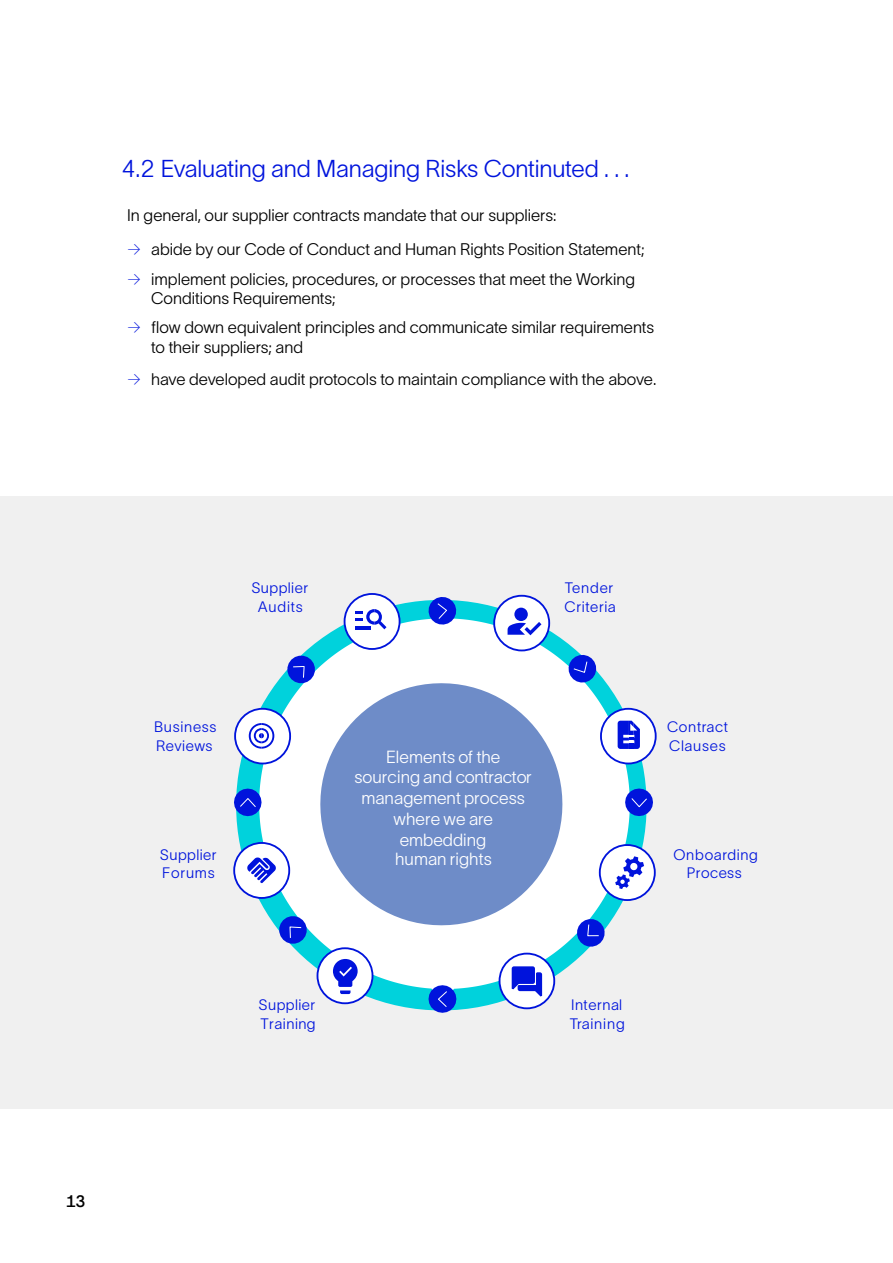
<style>
.page{position:relative;width:893px;height:1263px;background:#fff}
.page>*{position:absolute;margin:0;border:0;box-sizing:border-box;transform-origin:0 0}
.t1{font:24px "SLB Sans";letter-spacing:-.005em;color:#0014dc}
.t2{font:17.25px/20.9px "SLB Sans";color:#fff;text-align:center}
.t3{font:16.5px/19.5px "SLB Sans";color:#000}
.t4{font:700 16.5px "SLB Sans";color:#000}
.t5{font:14.85px/18.5px "SLB Sans";letter-spacing:.035em;color:#0014dc}
.s1{font-weight:300;color:#0014dc}
</style>
<div class="page">
<div style="left:0;top:496px;width:893px;height:612px;background:#f0f0f0"></div>
<div style="left:236px;top:600px;width:411px;height:410px;background:#00d2dc;border-radius:50%"></div>
<svg style="left:259px;top:618px;width:371px;height:383px;fill:#fff"></svg>
<svg style="left:569px;top:655px;width:27px;height:27px"></svg>
<svg style="left:437px;top:925px;width:11px;height:9px"></svg>
<svg style="left:562px;top:798px;width:15px;height:11px"></svg>
<svg style="left:312px;top:798px;width:8px;height:11px"></svg>
<svg style="left:320px;top:683px;width:242px;height:242px;background:#8da4d3"></svg>
<svg style="left:625px;top:788px;width:28px;height:28px"></svg>
<svg style="left:577px;top:919px;width:28px;height:27px"></svg>
<svg style="left:428px;top:985px;width:28px;height:28px"></svg>
<svg style="left:279px;top:916px;width:28px;height:28px"></svg>
<svg style="left:234px;top:788px;width:28px;height:28px"></svg>
<svg style="left:287px;top:656px;width:28px;height:27px"></svg>
<div style="left:234px;top:843px;width:55px;height:55px;background:#fff;border-radius:50%"></div>
<div style="left:233px;top:842px;width:57px;height:57px;border:2px solid #0014dc;border-radius:50%"></div>
<div style="left:600px;top:845px;width:55px;height:55px;background:#fff;border-radius:50%"></div>
<div style="left:599px;top:844px;width:57px;height:57px;border:2px solid #0014dc;border-radius:50%"></div>
<div style="left:601px;top:709px;width:55px;height:54px;background:#fff;border-radius:50%"></div>
<div style="left:600px;top:708px;width:57px;height:56px;border:2px solid #0014dc;border-radius:50%"></div>
<div style="left:317px;top:948px;width:55px;height:55px;background:#fff;border-radius:50%"></div>
<div style="left:317px;top:947px;width:56px;height:57px;border:2px solid #0014dc;border-radius:50%"></div>
<svg style="left:333px;top:959px;width:25px;height:35px"></svg>
<svg style="left:618px;top:721px;width:22px;height:28px"></svg>
<svg style="left:615px;top:856px;width:29px;height:33px"></svg>
<div style="left:499px;top:953px;width:55px;height:55px;background:#fff;border-radius:50%"></div>
<div style="left:499px;top:953px;width:56px;height:56px;border:2px solid #0014dc;border-radius:50%"></div>
<svg style="left:511px;top:966px;width:32px;height:31px"></svg>
<svg style="left:247px;top:857px;width:29px;height:27px"></svg>
<div style="left:235px;top:709px;width:55px;height:54px;background:#fff;border-radius:50%"></div>
<div style="left:234px;top:708px;width:57px;height:56px;border:2px solid #0014dc;border-radius:50%"></div>
<div style="left:345px;top:594px;width:55px;height:55px;background:#fff;border-radius:50%"></div>
<div style="left:344px;top:593px;width:56px;height:57px;border:2px solid #0014dc;border-radius:50%"></div>
<div style="left:494px;top:596px;width:55px;height:54px;background:#fff;border-radius:50%"></div>
<div style="left:493px;top:595px;width:57px;height:56px;border:2px solid #0014dc;border-radius:50%"></div>
<svg style="left:356px;top:609px;width:30px;height:20px"></svg>
<svg style="left:429px;top:597px;width:27px;height:27px"></svg>
<svg style="left:249px;top:723px;width:25px;height:26px"></svg>
<svg style="left:508px;top:608px;width:33px;height:27px"></svg>
<h1 class="t1" style="left:121px;top:152px;width:510px">4.2 Evaluating and Managing Risks Continuted . . .</h1>
<p class="t3" style="left:127px;top:204px;width:431px">In general, our supplier contracts mandate that our suppliers:</p>
<p class="t3" style="left:127px;top:239px;width:519px"><span class="s1">→</span> abide by our Code of Conduct and Human Rights Position Statement;</p>
<p class="t3" style="left:151px;top:268px;width:485px;text-indent:-24px"><span class="s1">→</span> implement policies, procedures, or processes that meet the Working<br>Conditions Requirements;</p>
<p class="t3" style="left:151px;top:317px;width:504px;text-indent:-24px"><span class="s1">→</span> flow down equivalent principles and communicate similar requirements to their suppliers; and</p>
<p class="t3" style="left:127px;top:368px;width:531px"><span class="s1">→</span> have developed audit protocols to maintain compliance with the above.</p>
<p class="t4" style="left:66px;top:1190px;width:21px">13</p>
<p class="t5" style="left:251px;top:578px;width:58px;text-align:center">Supplier<br>Audits</p>
<p class="t5" style="left:565px;top:578px;width:53px">Tender<br>Criteria</p>
<p class="t5" style="left:154px;top:717px;width:64px">Business<br>Reviews</p>
<p class="t5" style="left:160px;top:844px;width:58px">Supplier<br>Forums</p>
<p class="t2" style="left:355px;top:745px;width:179px">Elements of the sourcing and contractor management process where we are embedding</p>
<p class="t2" style="left:395px;top:847px;width:98px">human rights</p>
<p class="t5" style="left:667px;top:717px;width:63px">Contract<br>Clauses</p>
<p class="t5" style="left:673px;top:844px;width:86px;text-align:center">Onboarding<br>Process</p>
<p class="t5" style="left:258px;top:994px;width:58px">Supplier<br>Training</p>
<p class="t5" style="left:570px;top:994px;width:56px">Internal<br>Training</p>
</div>
